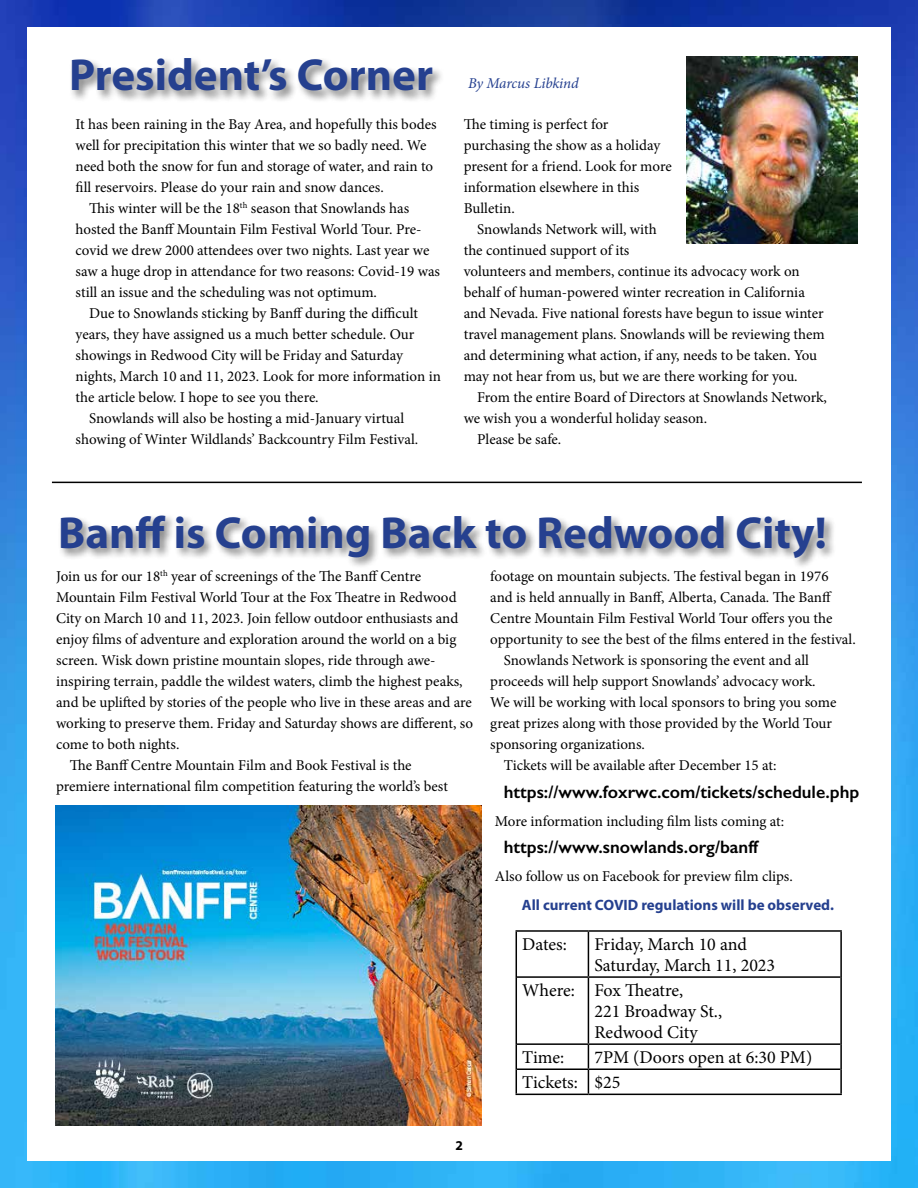
<style>
.page{position:relative;width:918px;height:1188px;background:#fff}
.page>*{position:absolute;margin:0;border:0;box-sizing:border-box;transform-origin:0 0}
.t1{font:700 45px "Myriad Pro";color:#25408f}
.t2{font:18px/21px "Minion Pro";letter-spacing:-.005em;color:#000}
.t3{font:600 18px "Gill Sans";color:#000}
.t4{font:15px/21px "Minion Pro";letter-spacing:-.005em;color:#000}
.t5{font:700 15px "Myriad Pro";color:#25408f}
.t6{font:italic 15px "Minion Pro";letter-spacing:-.015em;color:#25408f}
.t7{font:700 13.5px "Myriad Pro";color:#000}
</style>
<div class="page">
<img style="left:0;top:0;width:918px;height:1188px">
<div style="left:27px;top:27px;width:864px;height:1134px;background:#fff"></div>
<div style="left:69px;top:56px;width:376px;height:47px;background:#000;opacity:.5"></div>
<hr style="left:52px;top:482px;width:810px;height:1px;background:#000">
<img style="left:687px;top:57px;width:171px;height:187px">
<hr style="left:516px;top:930px;width:72px;height:2px;background:#000">
<hr style="left:516px;top:932px;width:1px;height:45px;background:#000">
<hr style="left:588px;top:930px;width:254px;height:2px;background:#000">
<hr style="left:840px;top:932px;width:2px;height:45px;background:#000">
<hr style="left:516px;top:977px;width:1px;height:67px;background:#000">
<hr style="left:840px;top:977px;width:2px;height:67px;background:#000">
<hr style="left:840px;top:1044px;width:2px;height:25px;background:#000">
<svg style="left:516px;top:1044px;width:1px;height:50px"></svg>
<hr style="left:840px;top:1069px;width:2px;height:25px;background:#000">
<hr style="left:516px;top:1094px;width:72px;height:1px;background:#000">
<hr style="left:588px;top:1094px;width:254px;height:1px;background:#000">
<hr style="left:588px;top:932px;width:1px;height:44px;background:#000">
<hr style="left:517px;top:976px;width:71px;height:2px;background:#000">
<hr style="left:588px;top:976px;width:252px;height:2px;background:#000">
<hr style="left:588px;top:978px;width:1px;height:65px;background:#000">
<hr style="left:517px;top:1043px;width:71px;height:2px;background:#000">
<hr style="left:588px;top:1043px;width:252px;height:2px;background:#000">
<hr style="left:517px;top:1068px;width:71px;height:2px;background:#000">
<hr style="left:588px;top:1068px;width:252px;height:2px;background:#000">
<svg style="left:588px;top:1045px;width:1px;height:49px"></svg>
<div style="left:58px;top:513px;width:779px;height:57px;background:#000;opacity:.5"></div>
<img style="left:55px;top:806px;width:426px;height:319px">
<h1 class="t1" style="left:69px;top:46px;width:366px">President’s Corner</h1>
<p class="t4" style="left:76px;top:113px;width:363px">It has been raining in the Bay Area, and hopefully this bodes</p>
<p class="t4" style="left:76px;top:134px;width:352px">well for precipitation this winter that we so badly need. We</p>
<p class="t4" style="left:76px;top:155px;width:359px">need both the snow for fun and storage of water, and rain to</p>
<p class="t4" style="left:76px;top:176px;width:310px">fill reservoirs. Please do your rain and snow dances.</p>
<p class="t4" style="left:89px;top:197px;width:322px">This winter will be the 18<sup>th</sup> season that Snowlands has</p>
<p class="t4" style="left:76px;top:218px;width:347px">hosted the Banff Mountain Film Festival World Tour. Pre-</p>
<p class="t4" style="left:76px;top:239px;width:355px">covid we drew 2000 attendees over two nights. Last year we</p>
<p class="t4" style="left:76px;top:260px;width:366px">saw a huge drop in attendance for two reasons: Covid-19 was</p>
<p class="t4" style="left:76px;top:281px;width:303px">still an issue and the scheduling was not optimum.</p>
<p class="t4" style="left:89px;top:302px;width:330px">Due to Snowlands sticking by Banff during the difficult</p>
<p class="t4" style="left:76px;top:323px;width:340px">years, they have assigned us a much better schedule. Our</p>
<p class="t4" style="left:76px;top:344px;width:329px">showings in Redwood City will be Friday and Saturday</p>
<p class="t4" style="left:76px;top:365px;width:367px">nights, March 10 and 11, 2023. Look for more information in</p>
<p class="t4" style="left:76px;top:386px;width:245px">the article below. I hope to see you there.</p>
<p class="t4" style="left:89px;top:407px;width:317px">Snowlands will also be hosting a mid-January virtual</p>
<p class="t4" style="left:76px;top:428px;width:344px">showing of Winter Wildlands’ Backcountry Film Festival.</p>
<p class="t6" style="left:468px;top:73px;width:112px">By Marcus Libkind</p>
<p class="t4" style="left:464px;top:113px;width:210px">The timing is perfect for purchasing the show as a holiday present for a friend. Look for more information elsewhere in this<br>Bulletin.</p>
<p class="t4" style="left:464px;top:218px;width:363px;text-indent:14px">Snowlands Network will, with<br>the continued support of its<br>volunteers and members, continue its advocacy work on behalf of human-powered winter recreation in California and Nevada. Five national forests have begun to issue winter travel management plans. Snowlands will be reviewing them and determining what action, if any, needs to be taken. You may not hear from us, but we are there working for you.</p>
<p class="t4" style="left:477px;top:386px;width:351px">From the entire Board of Directors at Snowlands Network,</p>
<p class="t4" style="left:464px;top:407px;width:245px">we wish you a wonderful holiday season.</p>
<p class="t4" style="left:477px;top:428px;width:86px">Please be safe.</p>
<h1 class="t1" style="left:58px;top:503px;width:770px">Banff is Coming Back to Redwood City!</h1>
<p class="t4" style="left:490px;top:566px;width:340px">footage on mountain subjects. The festival began in 1976</p>
<p class="t4" style="left:490px;top:587px;width:343px">and is held annually in Banff, Alberta, Canada. The Banff</p>
<p class="t4" style="left:490px;top:608px;width:344px">Centre Mountain Film Festival World Tour offers you the</p>
<p class="t4" style="left:490px;top:629px;width:367px">opportunity to see the best of the films entered in the festival.</p>
<p class="t4" style="left:504px;top:650px;width:307px">Snowlands Network is sponsoring the event and all</p>
<p class="t4" style="left:490px;top:671px;width:327px">proceeds will help support Snowlands’ advocacy work.</p>
<p class="t4" style="left:490px;top:692px;width:348px">We will be working with local sponsors to bring you some</p>
<p class="t4" style="left:490px;top:713px;width:343px">great prizes along with those provided by the World Tour</p>
<p class="t4" style="left:490px;top:734px;width:156px">sponsoring organizations.</p>
<p class="t4" style="left:504px;top:755px;width:274px">Tickets will be available after December 15 at:</p>
<p class="t3" style="left:504px;top:781px;width:357px">https://www.foxrwc.com/tickets/schedule.php</p>
<p class="t4" style="left:495px;top:810px;width:291px">More information including film lists coming at:</p>
<p class="t3" style="left:504px;top:836px;width:256px">https://www.snowlands.org/banff</p>
<p class="t4" style="left:495px;top:866px;width:299px">Also follow us on Facebook for preview film clips.</p>
<p class="t5" style="left:522px;top:895px;width:314px">All current COVID regulations will be observed.</p>
<p class="t4" style="left:56px;top:566px;width:367px">Join us for our 18<sup>th</sup> year of screenings of the The Banff Centre</p>
<p class="t4" style="left:56px;top:587px;width:402px">Mountain Film Festival World Tour at the Fox Theatre in Redwood</p>
<p class="t4" style="left:56px;top:608px;width:404px">City on March 10 and 11, 2023. Join fellow outdoor enthusiasts and</p>
<p class="t4" style="left:56px;top:629px;width:402px">enjoy films of adventure and exploration around the world on a big</p>
<p class="t4" style="left:56px;top:650px;width:381px">screen. Wisk down pristine mountain slopes, ride through awe-</p>
<p class="t4" style="left:56px;top:671px;width:408px">inspiring terrain, paddle the wildest waters, climb the highest peaks,</p>
<p class="t4" style="left:56px;top:692px;width:417px">and be uplifted by stories of the people who live in these areas and are</p>
<p class="t4" style="left:56px;top:713px;width:418px">working to preserve them. Friday and Saturday shows are different, so</p>
<p class="t4" style="left:56px;top:734px;width:125px">come to both nights.</p>
<p class="t4" style="left:70px;top:755px;width:344px">The Banff Centre Mountain Film and Book Festival is the</p>
<p class="t4" style="left:56px;top:776px;width:393px">premiere international film competition featuring the world’s best</p>
<p class="t7" style="left:455px;top:1137px;width:9px">2</p>
<p class="t2" style="left:522px;top:934px;width:46px">Dates:</p>
<p class="t2" style="left:594px;top:934px;width:182px">Friday, March 10 and<br>Saturday, March 11, 2023</p>
<p class="t2" style="left:594px;top:980px;width:129px;text-indent:-72px">Where: Fox Theatre,<br>221 Broadway St.,<br>Redwood City</p>
<p class="t2" style="left:522px;top:1047px;width:44px">Time:</p>
<p class="t2" style="left:522px;top:1045px;width:291px;line-height:25px;text-indent:72px">7PM (Doors open at 6:30 PM)<br>Tickets: $25</p>
</div>
